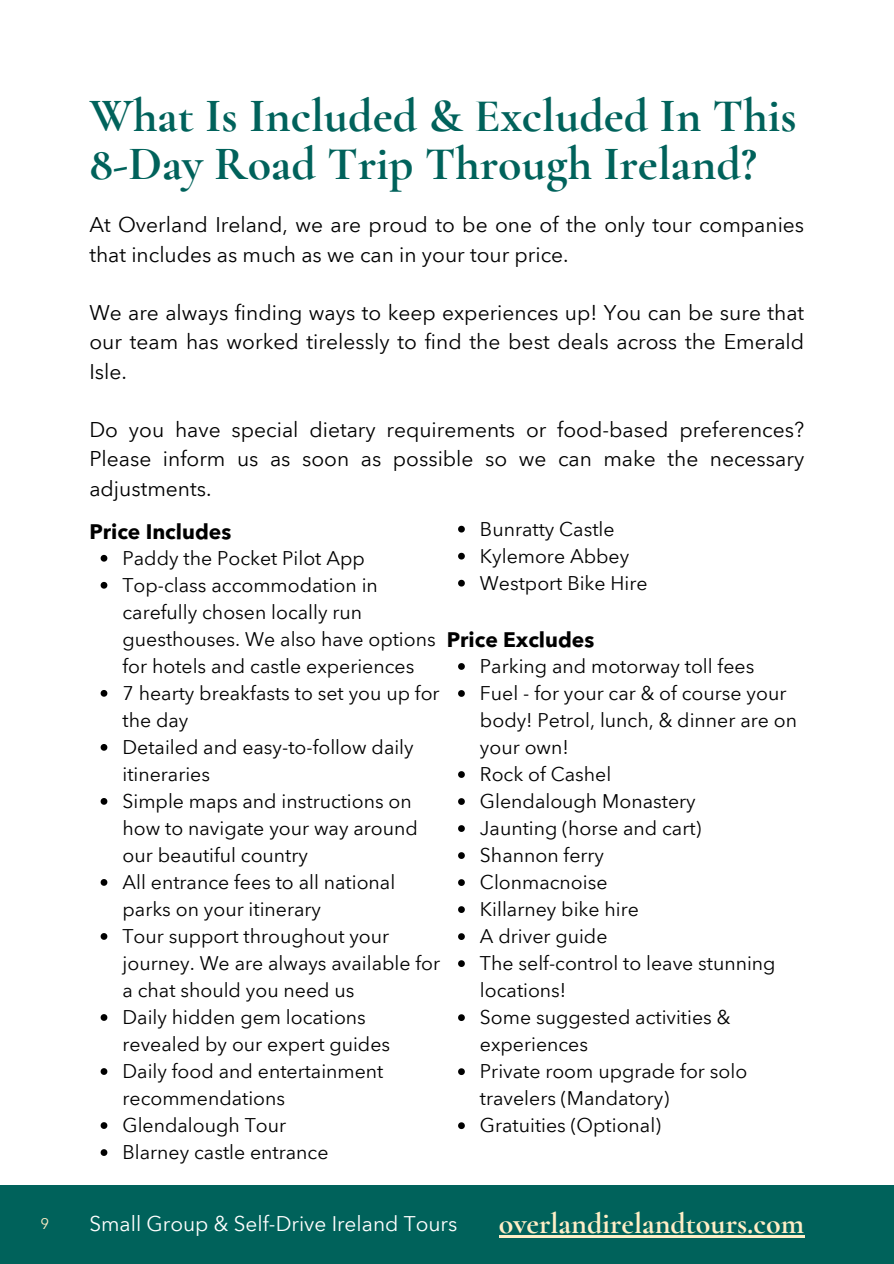
<style>
.page{position:relative;width:894px;height:1264px;background:#fff}
.page>*{position:absolute;margin:0;border:0;box-sizing:border-box;transform-origin:0 0}
.t1{font:700 48px/47.2px "Cormorant Garamond";color:#00625b}
.t2{font:700 30px "Cormorant Garamond";color:#ffeec6}
.t3{font:21px/29.2px "Avenir Next Arabic";color:#000;text-align:justify}
.t4{font:700 21px "Avenir Next Arabic";color:#000}
.t5{font:20.85px "Avenir Next Arabic";color:#fff}
.t6{font:19.5px/27px "Avenir Next Arabic";color:#000}
.t7{font:15px "Avenir Next Arabic";color:#ffeec6}
</style>
<div class="page">
<div style="left:0;top:1184px;width:893px;height:79px;background:#00625b"></div>
<hr style="left:498px;top:1235px;width:306px;height:2px;background:#ffeec6">
<svg style="left:101px;top:555px;width:6px;height:6px"></svg>
<svg style="left:101px;top:582px;width:6px;height:6px"></svg>
<svg style="left:101px;top:690px;width:6px;height:6px"></svg>
<svg style="left:101px;top:744px;width:6px;height:6px"></svg>
<svg style="left:101px;top:798px;width:6px;height:6px"></svg>
<svg style="left:101px;top:879px;width:6px;height:6px"></svg>
<svg style="left:101px;top:933px;width:6px;height:6px"></svg>
<svg style="left:101px;top:1014px;width:6px;height:6px"></svg>
<svg style="left:101px;top:1068px;width:6px;height:6px"></svg>
<svg style="left:101px;top:1122px;width:6px;height:6px"></svg>
<svg style="left:101px;top:1149px;width:6px;height:6px"></svg>
<svg style="left:458px;top:526px;width:6px;height:6px"></svg>
<svg style="left:458px;top:553px;width:6px;height:6px"></svg>
<svg style="left:458px;top:580px;width:6px;height:6px"></svg>
<svg style="left:458px;top:663px;width:6px;height:7px"></svg>
<svg style="left:458px;top:690px;width:6px;height:7px"></svg>
<svg style="left:458px;top:771px;width:6px;height:7px"></svg>
<svg style="left:458px;top:798px;width:6px;height:7px"></svg>
<svg style="left:458px;top:825px;width:6px;height:7px"></svg>
<svg style="left:458px;top:852px;width:6px;height:7px"></svg>
<svg style="left:458px;top:879px;width:6px;height:7px"></svg>
<svg style="left:458px;top:906px;width:6px;height:7px"></svg>
<svg style="left:458px;top:933px;width:6px;height:7px"></svg>
<svg style="left:458px;top:960px;width:6px;height:7px"></svg>
<svg style="left:458px;top:1014px;width:6px;height:7px"></svg>
<svg style="left:458px;top:1068px;width:6px;height:7px"></svg>
<svg style="left:458px;top:1122px;width:6px;height:7px"></svg>
<h1 class="t1" style="left:89px;top:92px;width:708px">What Is Included &amp; Excluded In This<br>8-Day Road Trip Through Ireland?</h1>
<p class="t3" style="left:89px;top:210px;width:716px">At Overland Ireland, we are proud to be one of the only tour companies that includes as much as we can in your tour price.</p>
<p class="t3" style="left:89px;top:298px;width:716px">We are always finding ways to keep experiences up! You can be sure that our team has worked tirelessly to find the best deals across the Emerald Isle.</p>
<p class="t3" style="left:89px;top:415px;width:716px">Do you have special dietary requirements or food-based preferences?<br>Please inform us as soon as possible so we can make the necessary adjustments.</p>
<p class="t4" style="left:89px;top:519px;width:143px">Price Includes</p>
<p class="t6" style="left:122px;top:545px;width:319px">Paddy the Pocket Pilot App<br>Top-class accommodation in carefully chosen locally run guesthouses. We also have options for hotels and castle experiences<br>7 hearty breakfasts to set you up for the day<br>Detailed and easy-to-follow daily itineraries<br>Simple maps and instructions on how to navigate your way around our beautiful country<br>All entrance fees to all national parks on your itinerary<br>Tour support throughout your journey. We are always available for a chat should you need us<br>Daily hidden gem locations revealed by our expert guides<br>Daily food and entertainment recommendations<br>Glendalough Tour<br>Blarney castle entrance</p>
<p class="t6" style="left:480px;top:515px;width:169px">Bunratty Castle<br>Kylemore Abbey<br>Westport Bike Hire</p>
<p class="t4" style="left:446px;top:627px;width:149px">Price Excludes</p>
<p class="t6" style="left:480px;top:653px;width:318px">Parking and motorway toll fees<br>Fuel - for your car &amp; of course your body! Petrol, lunch, &amp; dinner are on your own!<br>Rock of Cashel<br>Glendalough Monastery<br>Jaunting (horse and cart)<br>Shannon ferry<br>Clonmacnoise<br>Killarney bike hire<br>A driver guide<br>The self-control to leave stunning locations!<br>Some suggested activities &amp; experiences<br>Private room upgrade for solo travelers (Mandatory)<br>Gratuities (Optional)</p>
<p class="t7" style="left:40px;top:1214px;width:10px">9</p>
<p class="t5" style="left:89px;top:1211px;width:369px">Small Group &amp; Self-Drive Ireland Tours</p>
<h2 class="t2" style="left:498px;top:1205px;width:307px">overlandirelandtours.com</h2>
</div>
